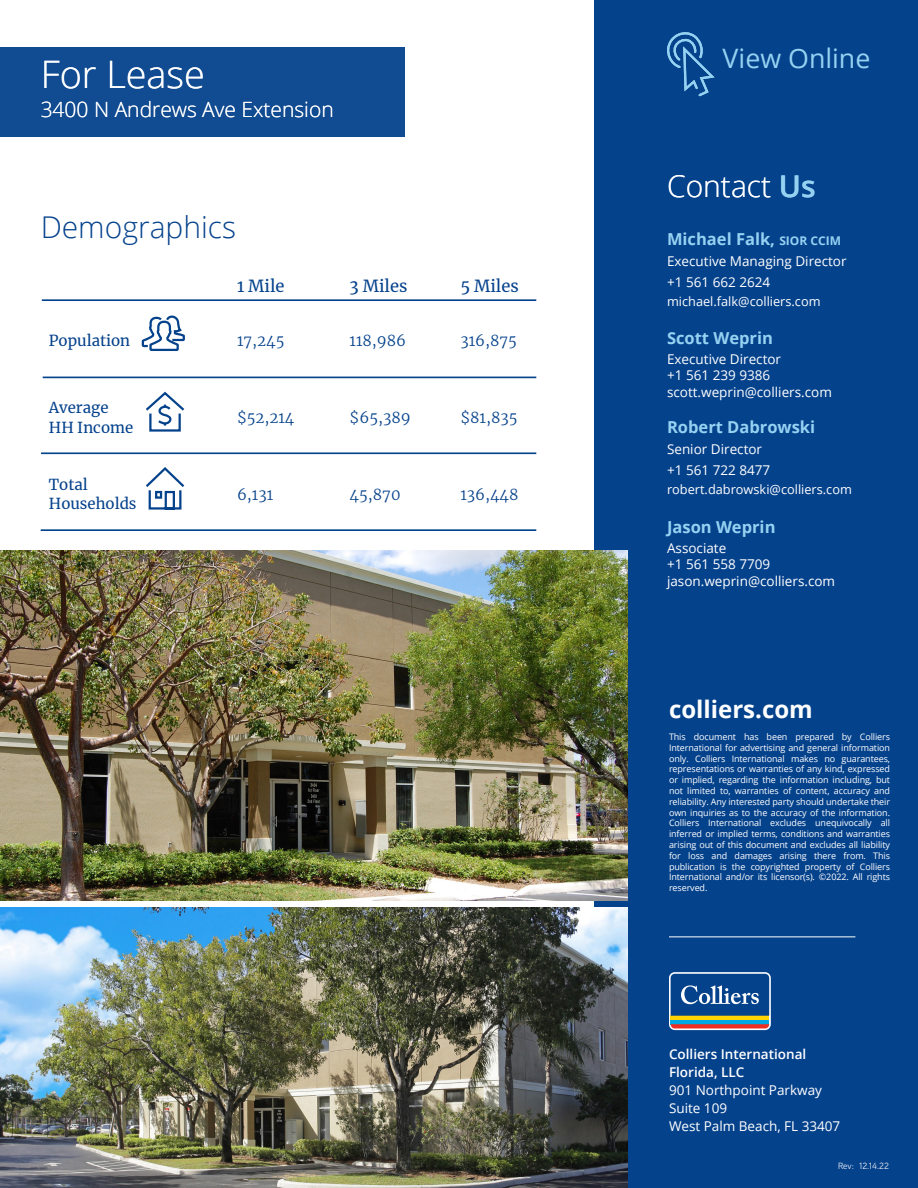
<style>
.page{position:relative;width:918px;height:1188px;background:#fff}
.page>*{position:absolute;margin:0;border:0;box-sizing:border-box;transform-origin:0 0}
.t1{font:300 37.8px "Open Sans";color:#fff}
.Area_Subhead{font:300 30px "Open Sans";color:#05428c}
.t2{font:300 30px "Open Sans";color:#fff}
.t3{font:26.7px "Open Sans";color:#95d2f2}
.Location-Headline{font:700 24px "Open Sans";color:#fff}
.t4{font:300 21px "Open Sans";color:#fff}
.FirstName_LastName{font:700 16.5px "Open Sans";color:#95d2f2}
.Table_1_Value{font:16.5px "Merriweather";color:#05428c}
.Table_1_Value-2{font:300 15px "Merriweather";color:#05428c}
.Table_1_Label{font:15px "Merriweather";color:#05428c}
.Colliers_Address{font:13.5px/18px "Open Sans";color:#fff}
.Contact_Info{font:13.5px "Open Sans";color:#fff}
.Colliers_Internation{font:600 13.5px "Open Sans";color:#fff}
.Contact_Info-2{font:12.75px "Open Sans";color:#fff}
.t5{font:9px/10.8px "Open Sans";letter-spacing:-.01em;color:#fff;text-align:justify}
.t6{font:9px "Aaux Next";color:#fff}
.s1{font-weight:600;color:#95d2f2}
.s2{font-size:12px}
</style>
<div class="page">
<hr style="left:42px;top:299px;width:494px;height:2px;background:#05428c">
<hr style="left:43px;top:377px;width:493px;height:1px;background:#05428c">
<hr style="left:41px;top:452px;width:495px;height:2px;background:#05428c">
<hr style="left:41px;top:529px;width:495px;height:2px;background:#05428c">
<svg style="left:141px;top:315px;width:44px;height:36px"></svg>
<svg style="left:146px;top:391px;width:39px;height:41px"></svg>
<svg style="left:145px;top:467px;width:40px;height:43px"></svg>
<div style="left:0;top:48px;width:405px;height:89px;background:#114b91"></div>
<div style="left:595px;top:0;width:323px;height:1188px;background:#05428c"></div>
<hr style="left:669px;top:936px;width:186px;height:1px;background:#fff">
<img style="left:0;top:907px;width:627px;height:281px">
<img style="left:0;top:550px;width:627px;height:351px">
<svg style="left:667px;top:32px;width:48px;height:65px"></svg>
<svg style="left:669px;top:972px;width:102px;height:58px"></svg>
<hr style="left:671px;top:1020px;width:98px;height:4px;background:#00a8e4">
<hr style="left:671px;top:1016px;width:98px;height:4px;background:#fed503">
<svg style="left:671px;top:1024px;width:98px;height:4px"></svg>
<svg style="left:671px;top:974px;width:98px;height:42px"></svg>
<p class="t1" style="left:41px;top:49px;width:166px">For Lease</p>
<p class="t4" style="left:41px;top:95px;width:295px">3400 N Andrews Ave Extension</p>
<p class="Area_Subhead" style="left:41px;top:206px;width:197px">Demographics</p>
<p class="Table_1_Value" style="left:237px;top:275px;width:49px">1 Mile</p>
<p class="Table_1_Value" style="left:350px;top:275px;width:59px">3 Miles</p>
<p class="Table_1_Value" style="left:460px;top:275px;width:60px">5 Miles</p>
<p class="Table_1_Label" style="left:49px;top:330px;width:83px">Population</p>
<p class="Table_1_Value-2" style="left:237px;top:330px;width:49px">17,245</p>
<p class="Table_1_Value-2" style="left:350px;top:330px;width:58px">118,986</p>
<p class="Table_1_Value-2" style="left:460px;top:330px;width:58px">316,875</p>
<p class="Table_1_Label" style="left:49px;top:397px;width:61px">Average</p>
<p class="Table_1_Label" style="left:49px;top:417px;width:86px">HH Income</p>
<p class="Table_1_Label" style="left:49px;top:474px;width:41px">Total</p>
<p class="Table_1_Label" style="left:49px;top:494px;width:89px">Households</p>
<p class="Table_1_Value-2" style="left:237px;top:407px;width:59px">$52,214</p>
<p class="Table_1_Value-2" style="left:350px;top:407px;width:63px">$65,389</p>
<p class="Table_1_Value-2" style="left:460px;top:407px;width:59px">$81,835</p>
<p class="Table_1_Value-2" style="left:237px;top:484px;width:38px">6,131</p>
<p class="Table_1_Value-2" style="left:350px;top:484px;width:52px">45,870</p>
<p class="Table_1_Value-2" style="left:460px;top:484px;width:60px">136,448</p>
<p class="t3" style="left:723px;top:40px;width:149px">View Online</p>
<p class="t2" style="left:667px;top:165px;width:150px">Contact <span class="s1">Us</span></p>
<p class="FirstName_LastName" style="left:667px;top:227px;width:176px">Michael Falk, <span class="s2">SIOR CCIM</span></p>
<p class="Contact_Info" style="left:667px;top:252px;width:181px">Executive Managing Director</p>
<p class="Contact_Info" style="left:667px;top:273px;width:105px">+1 561 662 2624</p>
<p class="Contact_Info-2" style="left:667px;top:293px;width:155px">michael.falk@colliers.com</p>
<p class="FirstName_LastName" style="left:667px;top:327px;width:107px">Scott Weprin</p>
<p class="Colliers_Address" style="left:667px;top:349px;width:116px">Executive Director</p>
<p class="Colliers_Address" style="left:667px;top:366px;width:105px">+1 561 239 9386</p>
<p class="Colliers_Address" style="left:667px;top:382px;width:166px">scott.weprin@colliers.com</p>
<p class="FirstName_LastName" style="left:667px;top:415px;width:150px">Robert Dabrowski</p>
<p class="Contact_Info" style="left:667px;top:440px;width:97px">Senior Director</p>
<p class="Contact_Info" style="left:667px;top:461px;width:105px">+1 561 722 8477</p>
<p class="Contact_Info-2" style="left:667px;top:481px;width:186px">robert.dabrowski@colliers.com</p>
<p class="FirstName_LastName" style="left:667px;top:515px;width:110px">Jason Weprin</p>
<p class="Colliers_Address" style="left:667px;top:538px;width:61px">Associate</p>
<p class="Colliers_Address" style="left:667px;top:555px;width:105px">+1 561 558 7709</p>
<p class="Colliers_Address" style="left:667px;top:571px;width:170px">jason.weprin@colliers.com</p>
<p class="Location-Headline" style="left:669px;top:693px;width:145px">colliers.com</p>
<p class="t5" style="left:669px;top:731px;width:223px">This document has been prepared by Colliers International for advertising and general information only. Colliers International makes no guarantees, representations or warranties of any kind, expressed or implied, regarding the information including, but not limited to, warranties of content, accuracy and reliability. Any interested party should undertake their own inquiries as to the accuracy of the information.<br>Colliers International excludes unequivocally all inferred or implied terms, conditions and warranties arising out of this document and excludes all liability for loss and damages arising there from. This publication is the copyrighted property of Colliers International and/or its licensor(s). ©2022. All rights reserved.</p>
<p class="Colliers_Internation" style="left:669px;top:1045px;width:139px">Colliers International</p>
<p class="Colliers_Internation" style="left:669px;top:1063px;width:77px">Florida, LLC</p>
<p class="Colliers_Address" style="left:669px;top:1081px;width:155px">901 Northpoint Parkway<br>Suite 109</p>
<p class="Colliers_Address" style="left:669px;top:1117px;width:173px">West Palm Beach, FL 33407</p>
<p class="t6" style="left:838px;top:1159px;width:53px">Rev: 12.14.22</p>
</div>
